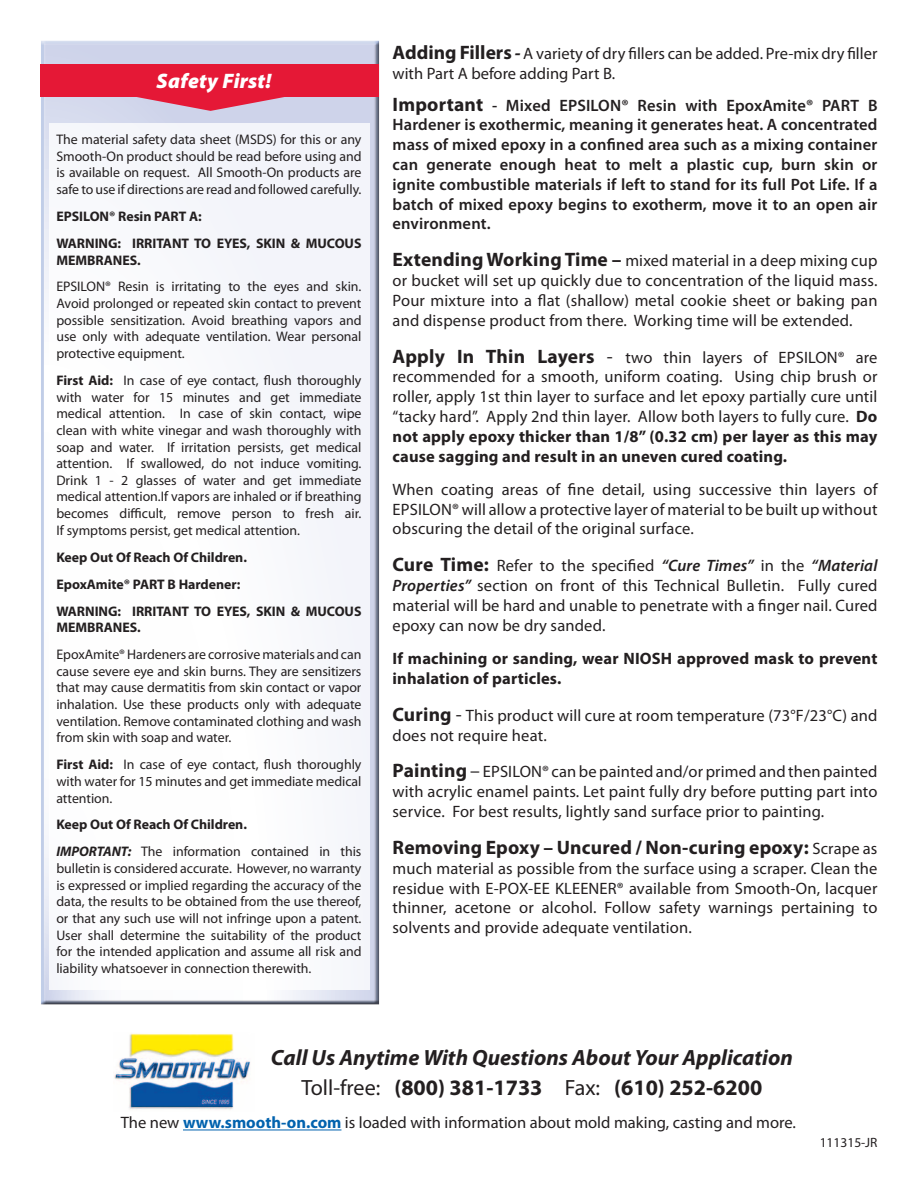
<style>
.page{position:relative;width:918px;height:1188px;background:#fff}
.page>*{position:absolute;margin:0;border:0;box-sizing:border-box;transform-origin:0 0}
.t1{font:italic 700 22.05px "Myriad Pro";color:#231f20}
.t2{font:700 22.05px "Myriad Pro";color:#231f20}
.t3{font:italic 900 21px "Myriad Pro";letter-spacing:.01em;color:#fff}
.t4{font:700 19.5px "Myriad Pro";letter-spacing:.01em;color:#231f20}
.t5{font:16.5px/19.8px "Myriad Pro";letter-spacing:.01em;color:#231f20;text-align:justify}
.t6{font:600 16.5px/19.8px "Myriad Pro";letter-spacing:.01em;color:#231f20;text-align:justify}
.t7{font:700 16.5px/19.8px "Myriad Pro";letter-spacing:.01em;color:#231f20}
.t8{font:13.8px/16.6px "Myriad Pro";letter-spacing:-.005em;color:#231f20;text-align:justify}
.t9{font:700 13.8px/16.6px "Myriad Pro";letter-spacing:-.005em;color:#231f20}
.t10{font:13.5px "Myriad Pro";color:#231f20}
.s1{font-weight:700}
.s2{font-weight:700;font-style:italic}
.s3{font-weight:700;font-size:19.5px}
.s4{font-weight:700;font-style:italic;font-size:18px}
.s5{font-size:19.5px}
.s6{font-weight:600;font-style:italic}
.s7{font-weight:400;font-size:16.5px}
.s8{font-weight:400}
.s9{font-weight:700;color:#0162ae}
</style>
<div class="page">
<div style="left:41px;top:40px;width:340px;height:965px;background:#231f20;opacity:.75"></div>
<div style="left:49px;top:124px;width:321px;height:866px;background:#fff"></div>
<div style="left:40px;top:64px;width:339px;height:32px;background:#e51836"></div>
<svg style="left:134px;top:97px;width:153px;height:14px"></svg>
<img style="left:114px;top:1033px;width:136px;height:77px">
<hr style="left:183px;top:1130px;width:158px;height:1px;background:#0162ae">
<p class="t3" style="left:157px;top:67px;width:116px">Safety First!</p>
<p class="t8" style="left:56px;top:131px;width:307px">The material safety data sheet (MSDS) for this or any Smooth-On product should be read before using and is available on request. All Smooth-On products are safe to use if directions are read and followed carefully.</p>
<p class="t9" style="left:56px;top:208px;width:147px">EPSILON® Resin PART A:</p>
<p class="t9" style="left:56px;top:234px;width:307px">WARNING: IRRITANT TO EYES, SKIN &amp; MUCOUS<br>MEMBRANES.</p>
<p class="t8" style="left:56px;top:278px;width:307px">EPSILON® Resin is irritating to the eyes and skin.<br>Avoid prolonged or repeated skin contact to prevent possible sensitization. Avoid breathing vapors and use only with adequate ventilation. Wear personal protective equipment.</p>
<p class="t8" style="left:56px;top:372px;width:307px"><span class="s1">First Aid:</span> In case of eye contact, flush thoroughly with water for 15 minutes and get immediate medical attention. In case of skin contact, wipe clean with white vinegar and wash thoroughly with soap and water. If irritation persists, get medical attention. If swallowed, do not induce vomiting.<br>Drink 1 - 2 glasses of water and get immediate medical attention.If vapors are inhaled or if breathing becomes difficult, remove person to fresh air.<br>If symptoms persist, get medical attention.</p>
<p class="t9" style="left:56px;top:548px;width:192px">Keep Out Of Reach Of Children.</p>
<p class="t9" style="left:56px;top:575px;width:185px">EpoxAmite® PART B Hardener:</p>
<p class="t9" style="left:56px;top:602px;width:307px">WARNING: IRRITANT TO EYES, SKIN &amp; MUCOUS<br>MEMBRANES.</p>
<p class="t8" style="left:56px;top:646px;width:307px">EpoxAmite® Hardeners are corrosive materials and can cause severe eye and skin burns. They are sensitizers that may cause dermatitis from skin contact or vapor inhalation. Use these products only with adequate ventilation. Remove contaminated clothing and wash from skin with soap and water.</p>
<p class="t8" style="left:56px;top:756px;width:307px"><span class="s1">First Aid:</span> In case of eye contact, flush thoroughly with water for 15 minutes and get immediate medical attention.</p>
<p class="t9" style="left:56px;top:816px;width:192px">Keep Out Of Reach Of Children.</p>
<p class="t8" style="left:56px;top:843px;width:307px"><span class="s2">IMPORTANT:</span> The information contained in this bulletin is considered accurate. However, no warranty is expressed or implied regarding the accuracy of the data, the results to be obtained from the use thereof, or that any such use will not infringe upon a patent.<br>User shall determine the suitability of the product for the intended application and assume all risk and liability whatsoever in connection therewith.</p>
<p class="t5" style="left:393px;top:44px;width:486px"><span class="s3">Adding Fillers</span> <span class="s4">-</span> A variety of dry fillers can be added. Pre-mix dry filler with Part A before adding Part B.</p>
<p class="t6" style="left:393px;top:95px;width:486px"><span class="s3">Important</span> - Mixed EPSILON® Resin with EpoxAmite® PART B Hardener is exothermic, meaning it generates heat. A concentrated mass of mixed epoxy in a confined area such as a mixing container can generate enough heat to melt a plastic cup, burn skin or ignite combustible materials if left to stand for its full Pot Life. If a batch of mixed epoxy begins to exotherm, move it to an open air environment.</p>
<p class="t5" style="left:393px;top:251px;width:486px"><span class="s3">Extending Working Time –</span> mixed material in a deep mixing cup or bucket will set up quickly due to concentration of the liquid mass.<br>Pour mixture into a flat (shallow) metal cookie sheet or baking pan and dispense product from there. Working time will be extended.</p>
<p class="t5" style="left:393px;top:347px;width:486px"><span class="s3">Apply In Thin Layers</span> <span class="s5">-</span> two thin layers of EPSILON® are recommended for a smooth, uniform coating. Using chip brush or roller, apply 1st thin layer to surface and let epoxy partially cure until “tacky hard”. Apply 2nd thin layer. Allow both layers to fully cure. <span class="s1">Do not apply epoxy thicker than 1/8” (0.32 cm) per layer as this may cause sagging and result in an uneven cured coating.</span></p>
<p class="t5" style="left:393px;top:479px;width:486px">When coating areas of fine detail, using successive thin layers of EPSILON® will allow a protective layer of material to be built up without obscuring the detail of the original surface.</p>
<p class="t5" style="left:393px;top:556px;width:486px"><span class="s3">Cure Time:</span> Refer to the specified <span class="s6">“Cure Times”</span> in the <span class="s6">“Material Properties”</span> section on front of this Technical Bulletin. Fully cured material will be hard and unable to penetrate with a finger nail. Cured epoxy can now be dry sanded.</p>
<p class="t7" style="left:393px;top:648px;width:486px">If machining or sanding, wear NIOSH approved mask to prevent inhalation of particles.</p>
<p class="t5" style="left:393px;top:705px;width:486px"><span class="s3">Curing</span> <span class="s5">-</span> This product will cure at room temperature (73°F/23°C) and does not require heat.</p>
<p class="t5" style="left:393px;top:762px;width:486px"><span class="s3">Painting</span> <span class="s5">–</span> EPSILON® can be painted and/or primed and then painted with acrylic enamel paints. Let paint fully dry before putting part into service. For best results, lightly sand surface prior to painting.</p>
<p class="t4" style="left:393px;top:835px;width:486px">Removing Epoxy – Uncured / Non-curing epoxy: <span class="s7">Scrape as</span></p>
<p class="t5" style="left:393px;top:858px;width:486px">much material as possible from the surface using a scraper. Clean the residue with E-POX-EE KLEENER® available from Smooth-On, lacquer thinner, acetone or alcohol. Follow safety warnings pertaining to solvents and provide adequate ventilation.</p>
<p class="t1" style="left:271px;top:1043px;width:523px">Call Us Anytime With Questions About Your Application</p>
<p class="t2" style="left:301px;top:1073px;width:462px"><span class="s8">Toll-free:</span> (800) 381-1733 <span class="s8">Fax:</span> (610) 252-6200</p>
<p class="t5" style="left:121px;top:1113px;width:677px">The new <span class="s9">www.smooth-on.com</span> is loaded with information about mold making, casting and more.</p>
<p class="t10" style="left:820px;top:1134px;width:59px">111315-JR</p>
</div>
